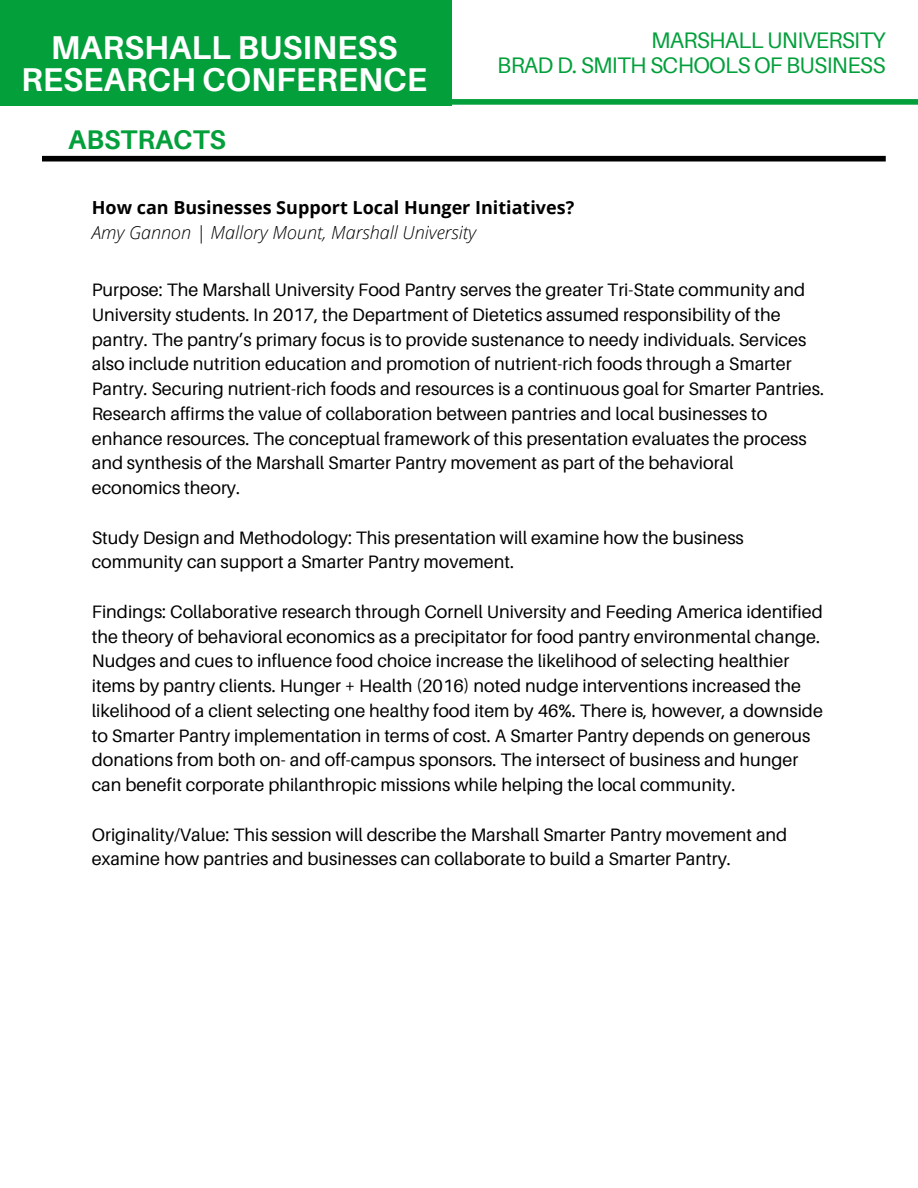
<style>
.page{position:relative;width:918px;height:1188px;background:#fff}
.page>*{position:absolute;margin:0;border:0;box-sizing:border-box;transform-origin:0 0}
.t1{font:700 33px/32.7px "Aileron";color:#fff;text-align:center}
.t2{font:700 27px "Aileron";color:#029f3b}
.t3{font:22.5px/25.8px "Aileron";letter-spacing:-.03em;color:#029f3b;text-align:right}
.t4{font:18px/24.8px "Aileron";color:#000}
.t5{font:700 18px "Open Sans";color:#000}
.t6{font:italic 300 18px "Open Sans";color:#000}
</style>
<div class="page">
<div style="left:255px;top:99px;width:663px;height:6px;background:#029f3b"></div>
<div style="left:42px;top:156px;width:844px;height:6px;background:#000"></div>
<div style="left:0;top:0;width:452px;height:106px;background:#029f3b"></div>
<h1 class="t1" style="left:21px;top:30px;width:407px">MARSHALL BUSINESS<br>RESEARCH CONFERENCE</h1>
<p class="t3" style="left:497px;top:26px;width:390px">MARSHALL UNIVERSITY<br>BRAD D. SMITH SCHOOLS OF BUSINESS</p>
<h2 class="t2" style="left:68px;top:123px;width:159px">ABSTRACTS</h2>
<p class="t5" style="left:92px;top:195px;width:484px">How can Businesses Support Local Hunger Initiatives?</p>
<p class="t6" style="left:92px;top:219px;width:386px">Amy Gannon | Mallory Mount, Marshall University</p>
<p class="t4" style="left:92px;top:277px;width:734px">Purpose: The Marshall University Food Pantry serves the greater Tri-State community and University students. In 2017, the Department of Dietetics assumed responsibility of the pantry. The pantry’s primary focus is to provide sustenance to needy individuals. Services also include nutrition education and promotion of nutrient-rich foods through a Smarter Pantry. Securing nutrient-rich foods and resources is a continuous goal for Smarter Pantries.<br>Research affirms the value of collaboration between pantries and local businesses to enhance resources. The conceptual framework of this presentation evaluates the process and synthesis of the Marshall Smarter Pantry movement as part of the behavioral economics theory.</p>
<p class="t4" style="left:92px;top:525px;width:654px">Study Design and Methodology: This presentation will examine how the business community can support a Smarter Pantry movement.</p>
<p class="t4" style="left:92px;top:599px;width:733px">Findings: Collaborative research through Cornell University and Feeding America identified the theory of behavioral economics as a precipitator for food pantry environmental change.<br>Nudges and cues to influence food choice increase the likelihood of selecting healthier items by pantry clients. Hunger + Health (2016) noted nudge interventions increased the likelihood of a client selecting one healthy food item by 46%. There is, however, a downside to Smarter Pantry implementation in terms of cost. A Smarter Pantry depends on generous donations from both on- and off-campus sponsors. The intersect of business and hunger can benefit corporate philanthropic missions while helping the local community.</p>
<p class="t4" style="left:92px;top:822px;width:697px">Originality/Value: This session will describe the Marshall Smarter Pantry movement and examine how pantries and businesses can collaborate to build a Smarter Pantry.</p>
</div>
